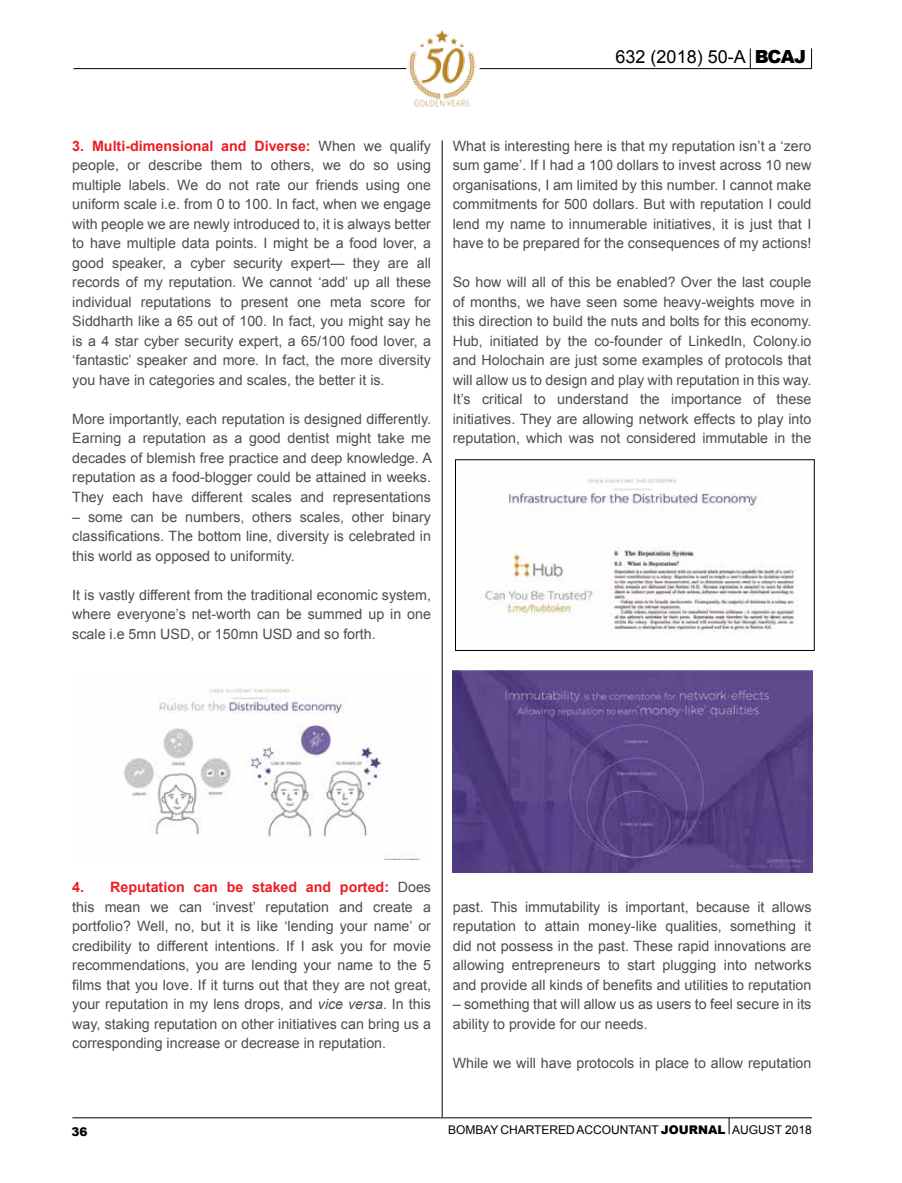
<style>
.page{position:relative;width:902px;height:1183px;background:#fff}
.page>*{position:absolute;margin:0;border:0;box-sizing:border-box;transform-origin:0 0}
.t1{font:18px "Arial";color:#000}
.t2{font:14.25px/19.5px "Arial";color:#4d4d4f;text-align:justify}
.t3{font:12px "Arial";color:#000}
.t4{font:900 12px "Arial";color:#000}
.s1{font-weight:900}
.s2{font-weight:700;color:#ed1d24}
.s3{font-style:italic}
</style>
<div class="page">
<hr style="left:72px;top:1117px;width:739px;height:1px;background:#000">
<svg style="left:728px;top:1117px;width:1px;height:16px"></svg>
<hr style="left:73px;top:68px;width:333px;height:1px;background:#000">
<svg style="left:811px;top:48px;width:1px;height:21px"></svg>
<svg style="left:750px;top:48px;width:1px;height:20px"></svg>
<img style="left:397px;top:30px;width:87px;height:77px">
<hr style="left:479px;top:68px;width:332px;height:1px;background:#000">
<hr style="left:442px;top:140px;width:1px;height:976px;background:#000">
<img style="left:124px;top:688px;width:296px;height:171px">
<img style="left:480px;top:478px;width:319px;height:155px">
<img style="left:452px;top:670px;width:360px;height:202px">
<p class="t1" style="left:615px;top:45px;width:192px">632 (2018) 50-A <span class="s1">BCAJ</span></p>
<p class="t2" style="left:72px;top:136px;width:360px"><span class="s2">3. Multi-dimensional and Diverse:</span> When we qualify people, or describe them to others, we do so using multiple labels. We do not rate our friends using one uniform scale i.e. from 0 to 100. In fact, when we engage with people we are newly introduced to, it is always better to have multiple data points. I might be a food lover, a good speaker, a cyber security expert— they are all records of my reputation. We cannot ‘add’ up all these individual reputations to present one meta score for Siddharth like a 65 out of 100. In fact, you might say he is a 4 star cyber security expert, a 65/100 food lover, a ‘fantastic’ speaker and more. In fact, the more diversity you have in categories and scales, the better it is.</p>
<p class="t2" style="left:72px;top:409px;width:361px">More importantly, each reputation is designed differently.<br>Earning a reputation as a good dentist might take me decades of blemish free practice and deep knowledge. A reputation as a food-blogger could be attained in weeks.<br>They each have different scales and representations</p>
<p class="t2" style="left:72px;top:506px;width:360px">– some can be numbers, others scales, other binary classifications. The bottom line, diversity is celebrated in this world as opposed to uniformity.</p>
<p class="t2" style="left:72px;top:584px;width:360px">It is vastly different from the traditional economic system, where everyone’s net-worth can be summed up in one scale i.e 5mn USD, or 150mn USD and so forth.</p>
<p class="t2" style="left:452px;top:136px;width:360px">What is interesting here is that my reputation isn’t a ‘zero sum game’. If I had a 100 dollars to invest across 10 new organisations, I am limited by this number. I cannot make commitments for 500 dollars. But with reputation I could lend my name to innumerable initiatives, it is just that I have to be prepared for the consequences of my actions!</p>
<p class="t2" style="left:452px;top:272px;width:360px">So how will all of this be enabled? Over the last couple of months, we have seen some heavy-weights move in this direction to build the nuts and bolts for this economy.<br>Hub, initiated by the co-founder of LinkedIn, Colony.io and Holochain are just some examples of protocols that will allow us to design and play with reputation in this way.<br>It’s critical to understand the importance of these initiatives. They are allowing network effects to play into reputation, which was not considered immutable in the</p>
<p class="t2" style="left:72px;top:877px;width:360px"><span class="s2">4. Reputation can be staked and ported:</span> Does this mean we can ‘invest’ reputation and create a portfolio? Well, no, but it is like ‘lending your name’ or credibility to different intentions. If I ask you for movie recommendations, you are lending your name to the 5 films that you love. If it turns out that they are not great, your reputation in my lens drops, and <span class="s3">vice versa</span>. In this way, staking reputation on other initiatives can bring us a corresponding increase or decrease in reputation.</p>
<p class="t2" style="left:452px;top:896px;width:360px">past. This immutability is important, because it allows reputation to attain money-like qualities, something it did not possess in the past. These rapid innovations are allowing entrepreneurs to start plugging into networks and provide all kinds of benefits and utilities to reputation</p>
<p class="t2" style="left:452px;top:994px;width:360px">– something that will allow us as users to feel secure in its ability to provide for our needs.</p>
<p class="t2" style="left:452px;top:1052px;width:360px">While we will have protocols in place to allow reputation</p>
<p class="t4" style="left:71px;top:1122px;width:18px">36</p>
<p class="t3" style="left:448px;top:1121px;width:365px">BOMBAY CHARTERED ACCOUNTANT <span class="s1">JOURNAL</span> AUGUST 2018</p>
</div>
